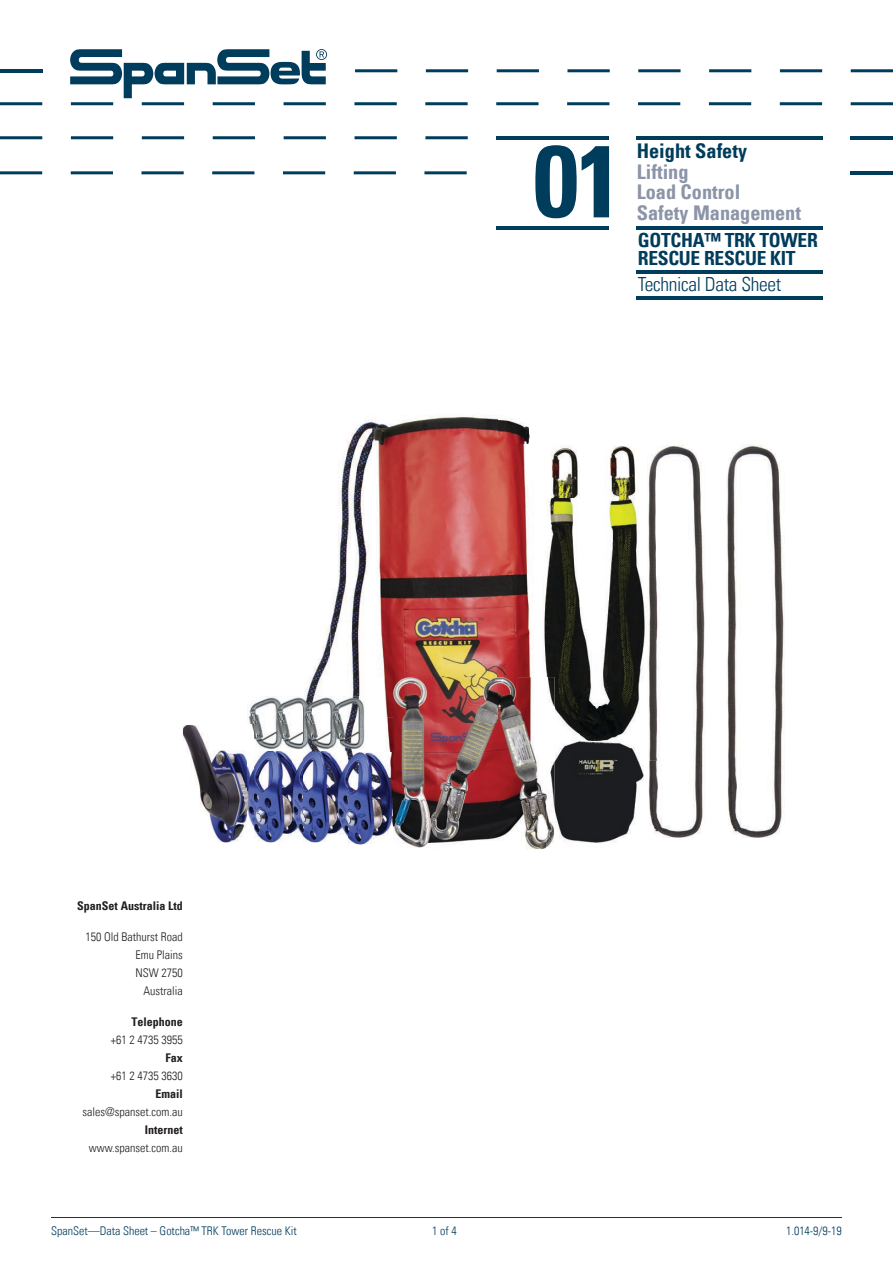
<style>
.page{position:relative;width:893px;height:1263px;background:#fff}
.page>*{position:absolute;margin:0;border:0;box-sizing:border-box;transform-origin:0 0}
.t1{font:700 condensed 102px "Univers";color:#003c5b}
.t2{font:700 condensed 20.25px/20.5px "Univers";color:#8c94a8}
.t3{font:700 condensed 20.25px "Univers";color:#003c5b}
.t4{font:700 condensed 19.5px/18px "Univers";letter-spacing:-.015em;color:#003c5b}
.t5{font:300 condensed 19.5px "Univers LT Std";letter-spacing:-.015em;color:#003c5b}
.t6{font:300 condensed 12px/18px "Univers LT Std";color:#231f20;text-align:right}
.t7{font:300 condensed 12px "Univers LT Std";color:#003c5b}
.t8{font:700 condensed 12px "Univers";color:#231f20}
</style>
<div class="page">
<img style="left:183px;top:725px;width:65px;height:117px">
<img style="left:305px;top:628px;width:25px;height:68px">
<hr style="left:51px;top:1217px;width:791px;height:1px;background:#003c5b">
<hr style="left:637px;top:270px;width:186px;height:3px;background:#003c5b">
<hr style="left:637px;top:296px;width:186px;height:3px;background:#003c5b">
<hr style="left:851px;top:69px;width:42px;height:3px;background:#003c5b">
<hr style="left:780px;top:69px;width:42px;height:3px;background:#003c5b">
<hr style="left:709px;top:69px;width:42px;height:3px;background:#003c5b">
<hr style="left:638px;top:69px;width:43px;height:3px;background:#003c5b">
<hr style="left:567px;top:69px;width:43px;height:3px;background:#003c5b">
<hr style="left:497px;top:69px;width:42px;height:3px;background:#003c5b">
<hr style="left:426px;top:69px;width:42px;height:3px;background:#003c5b">
<hr style="left:355px;top:69px;width:42px;height:3px;background:#003c5b">
<hr style="left:0;top:69px;width:43px;height:3px;background:#003c5b">
<hr style="left:850px;top:136px;width:43px;height:3px;background:#003c5b">
<hr style="left:850px;top:171px;width:43px;height:3px;background:#003c5b">
<hr style="left:851px;top:102px;width:42px;height:3px;background:#003c5b">
<hr style="left:780px;top:102px;width:42px;height:3px;background:#003c5b">
<hr style="left:709px;top:102px;width:42px;height:3px;background:#003c5b">
<hr style="left:638px;top:102px;width:42px;height:3px;background:#003c5b">
<hr style="left:567px;top:102px;width:42px;height:3px;background:#003c5b">
<hr style="left:496px;top:102px;width:42px;height:3px;background:#003c5b">
<hr style="left:425px;top:102px;width:43px;height:3px;background:#003c5b">
<hr style="left:354px;top:102px;width:43px;height:3px;background:#003c5b">
<hr style="left:284px;top:102px;width:42px;height:3px;background:#003c5b">
<hr style="left:213px;top:102px;width:42px;height:3px;background:#003c5b">
<hr style="left:142px;top:102px;width:42px;height:3px;background:#003c5b">
<hr style="left:71px;top:102px;width:42px;height:3px;background:#003c5b">
<hr style="left:0;top:102px;width:42px;height:3px;background:#003c5b">
<hr style="left:425px;top:136px;width:43px;height:3px;background:#003c5b">
<hr style="left:355px;top:136px;width:42px;height:3px;background:#003c5b">
<hr style="left:284px;top:136px;width:42px;height:3px;background:#003c5b">
<hr style="left:213px;top:136px;width:42px;height:3px;background:#003c5b">
<hr style="left:142px;top:136px;width:42px;height:3px;background:#003c5b">
<hr style="left:71px;top:136px;width:42px;height:3px;background:#003c5b">
<hr style="left:0;top:136px;width:42px;height:3px;background:#003c5b">
<hr style="left:424px;top:171px;width:43px;height:3px;background:#003c5b">
<hr style="left:354px;top:171px;width:42px;height:3px;background:#003c5b">
<hr style="left:283px;top:171px;width:42px;height:3px;background:#003c5b">
<hr style="left:212px;top:171px;width:42px;height:3px;background:#003c5b">
<hr style="left:141px;top:171px;width:43px;height:3px;background:#003c5b">
<hr style="left:71px;top:171px;width:42px;height:3px;background:#003c5b">
<hr style="left:0;top:171px;width:42px;height:3px;background:#003c5b">
<svg style="left:70px;top:49px;width:257px;height:49px"></svg>
<hr style="left:637px;top:136px;width:186px;height:3px;background:#003c5b">
<hr style="left:496px;top:136px;width:113px;height:3px;background:#003c5b">
<hr style="left:496px;top:227px;width:113px;height:3px;background:#003c5b">
<hr style="left:637px;top:227px;width:186px;height:3px;background:#003c5b">
<img style="left:517px;top:446px;width:130px;height:260px">
<img style="left:439px;top:415px;width:91px;height:52px">
<img style="left:497px;top:467px;width:20px;height:253px">
<img style="left:372px;top:416px;width:125px;height:301px">
<img style="left:330px;top:419px;width:42px;height:334px">
<img style="left:372px;top:717px;width:22px;height:101px">
<img style="left:394px;top:677px;width:37px;height:170px">
<img style="left:648px;top:445px;width:57px;height:393px">
<img style="left:648px;top:445px;width:22px;height:316px">
<img style="left:726px;top:445px;width:58px;height:393px">
<img style="left:248px;top:751px;width:82px;height:91px">
<img style="left:304px;top:751px;width:43px;height:67px">
<img style="left:330px;top:818px;width:7px;height:16px">
<img style="left:292px;top:751px;width:11px;height:91px">
<img style="left:337px;top:753px;width:55px;height:92px">
<img style="left:497px;top:720px;width:49px;height:86px">
<img style="left:431px;top:806px;width:115px;height:43px">
<img style="left:431px;top:677px;width:66px;height:141px">
<img style="left:517px;top:677px;width:37px;height:84px">
<img style="left:579px;top:706px;width:65px;height:137px">
<img style="left:554px;top:761px;width:25px;height:82px">
<img style="left:554px;top:706px;width:25px;height:55px">
<img style="left:546px;top:706px;width:8px;height:142px">
<img style="left:248px;top:696px;width:54px;height:27px">
<img style="left:249px;top:723px;width:53px;height:27px">
<img style="left:249px;top:725px;width:4px;height:25px">
<img style="left:274px;top:696px;width:11px;height:54px">
<img style="left:311px;top:696px;width:56px;height:27px">
<img style="left:311px;top:723px;width:19px;height:28px">
<img style="left:302px;top:696px;width:9px;height:55px">
<img style="left:339px;top:723px;width:28px;height:28px">
<img style="left:330px;top:696px;width:9px;height:55px">
<p class="t8" style="left:77px;top:899px;width:107px">SpanSet Australia Ltd</p>
<p class="t6" style="left:86px;top:928px;width:99px">150 Old Bathurst Road<br>Emu Plains<br>NSW 2750<br>Australia</p>
<p class="t8" style="left:131px;top:1014px;width:53px">Telephone</p>
<p class="t6" style="left:111px;top:1031px;width:73px">+61 2 4735 3955</p>
<p class="t8" style="left:166px;top:1050px;width:19px">Fax</p>
<p class="t6" style="left:111px;top:1067px;width:73px">+61 2 4735 3630</p>
<p class="t8" style="left:155px;top:1086px;width:29px">Email</p>
<p class="t6" style="left:83px;top:1103px;width:102px">sales@spanset.com.au</p>
<p class="t8" style="left:145px;top:1122px;width:40px">Internet</p>
<p class="t6" style="left:89px;top:1139px;width:96px">www.spanset.com.au</p>
<h1 class="t1" style="left:533px;top:118px;width:90px">01</h1>
<h2 class="t3" style="left:637px;top:139px;width:112px">Height Safety</h2>
<h2 class="t2" style="left:637px;top:161px;width:105px">Lifting<br>Load Control</h2>
<h2 class="t2" style="left:637px;top:202px;width:166px">Safety Management</h2>
<h3 class="t4" style="left:638px;top:231px;width:182px">GOTCHA™ TRK TOWER<br>RESCUE RESCUE KIT</h3>
<h3 class="t5" style="left:638px;top:272px;width:145px">Technical Data Sheet</h3>
<p class="t7" style="left:51px;top:1223px;width:247px">SpanSet—Data Sheet – Gotcha™ TRK Tower Rescue Kit</p>
<p class="t7" style="left:432px;top:1223px;width:26px">1 of 4</p>
<p class="t7" style="left:786px;top:1223px;width:57px">1.014-9/9-19</p>
</div>
